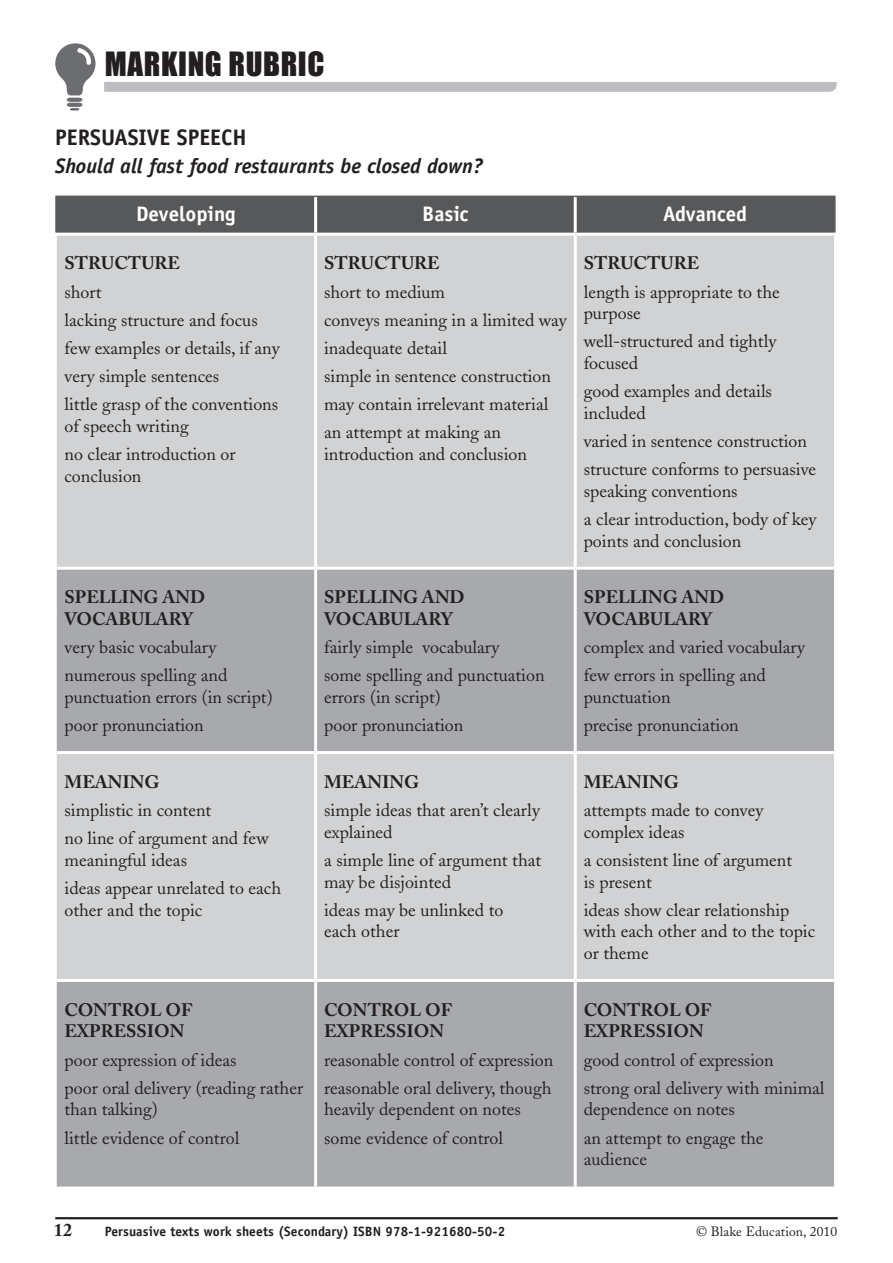
<style>
.page{position:relative;width:893px;height:1263px;background:#fff}
.page>*{position:absolute;margin:0;border:0;box-sizing:border-box;transform-origin:0 0}
.t1{font:30.75px "Impact";letter-spacing:.02em;color:#231f20}
.t2{font:700 22.5px "Officina Sans LT";color:#231f20}
.t3{font:italic 700 21px "Officina Sans LT";color:#231f20}
.t4{font:700 21px "Officina Sans LT";color:#fff}
.t5{font:18px/28.2px "Adobe Caslon";color:#231f20}
.t6{font:700 18px/21.8px "Adobe Caslon";color:#231f20}
.t7{font:700 13.5px "Officina Sans LT";letter-spacing:.01em;color:#231f20}
.t8{font:13.5px "Adobe Caslon";letter-spacing:.01em;color:#231f20}
</style>
<div class="page">
<hr style="left:55px;top:1217px;width:783px;height:2px;background:#231f20">
<svg style="left:104px;top:82px;width:733px;height:10px;background:#bdbec1"></svg>
<svg style="left:55px;top:43px;width:41px;height:68px"></svg>
<div style="left:57px;top:197px;width:777px;height:36px;background:#57585a"></div>
<div style="left:57px;top:236px;width:777px;height:331px;background:#d1d2d4"></div>
<svg style="left:57px;top:570px;width:777px;height:616px;background:#b7b8bb"></svg>
<hr style="left:55px;top:196px;width:261px;height:1px;background:#57585a">
<hr style="left:55px;top:197px;width:2px;height:36px;background:#57585a">
<hr style="left:316px;top:196px;width:259px;height:1px;background:#57585a">
<hr style="left:575px;top:196px;width:261px;height:1px;background:#57585a">
<hr style="left:834px;top:197px;width:2px;height:36px;background:#57585a">
<hr style="left:314px;top:236px;width:3px;height:331px;background:#fff">
<hr style="left:574px;top:236px;width:3px;height:331px;background:#fff">
<hr style="left:314px;top:570px;width:3px;height:181px;background:#fff">
<hr style="left:574px;top:570px;width:3px;height:181px;background:#fff">
<hr style="left:57px;top:751px;width:259px;height:3px;background:#fff">
<hr style="left:316px;top:751px;width:259px;height:3px;background:#fff">
<hr style="left:314px;top:754px;width:3px;height:225px;background:#fff">
<hr style="left:575px;top:751px;width:259px;height:3px;background:#fff">
<hr style="left:574px;top:754px;width:3px;height:225px;background:#fff">
<hr style="left:57px;top:979px;width:259px;height:3px;background:#fff">
<hr style="left:316px;top:979px;width:259px;height:3px;background:#fff">
<hr style="left:314px;top:982px;width:3px;height:204px;background:#fff">
<hr style="left:575px;top:979px;width:259px;height:3px;background:#fff">
<hr style="left:574px;top:982px;width:3px;height:204px;background:#fff">
<hr style="left:314px;top:197px;width:3px;height:36px;background:#fff">
<hr style="left:574px;top:197px;width:3px;height:36px;background:#fff">
<h1 class="t1" style="left:105px;top:45px;width:221px">MARKING RUBRIC</h1>
<p class="t2" style="left:55px;top:124px;width:193px">Persuasive speech</p>
<p class="t3" style="left:55px;top:154px;width:429px">Should all fast food restaurants be closed down?</p>
<p class="t4" style="left:136px;top:201px;width:101px">Developing</p>
<p class="t4" style="left:422px;top:201px;width:48px">Basic</p>
<p class="t4" style="left:663px;top:201px;width:86px">Advanced</p>
<p class="t6" style="left:65px;top:252px;width:117px">STRUCTURE</p>
<p class="t5" style="left:65px;top:278px;width:217px">short<br>lacking structure and focus few examples or details, if any very simple sentences<br>little grasp of the conventions</p>
<p class="t5" style="left:65px;top:412px;width:173px">of speech writing<br>no clear introduction or</p>
<p class="t5" style="left:65px;top:462px;width:78px">conclusion</p>
<p class="t6" style="left:324px;top:252px;width:117px">STRUCTURE</p>
<p class="t5" style="left:324px;top:278px;width:244px">short to medium<br>conveys meaning in a limited way inadequate detail<br>simple in sentence construction may contain irrelevant material an attempt at making an</p>
<p class="t5" style="left:324px;top:440px;width:204px">introduction and conclusion</p>
<p class="t6" style="left:584px;top:252px;width:117px">STRUCTURE</p>
<p class="t5" style="left:584px;top:281px;width:198px;line-height:21.8px">length is appropriate to the purpose</p>
<p class="t5" style="left:584px;top:331px;width:194px;line-height:21.8px">well-structured and tightly focused</p>
<p class="t5" style="left:584px;top:381px;width:190px;line-height:21.8px">good examples and details included</p>
<p class="t5" style="left:584px;top:427px;width:234px">varied in sentence construction structure conforms to persuasive</p>
<p class="t5" style="left:584px;top:477px;width:234px">speaking conventions<br>a clear introduction, body of key</p>
<p class="t5" style="left:584px;top:527px;width:159px">points and conclusion</p>
<p class="t6" style="left:65px;top:586px;width:142px">SPELLING AND<br>VOCABULARY</p>
<p class="t5" style="left:65px;top:633px;width:164px">very basic vocabulary numerous spelling and</p>
<p class="t5" style="left:65px;top:683px;width:210px">punctuation errors (in script) poor pronunciation</p>
<p class="t6" style="left:65px;top:771px;width:97px">MEANING</p>
<p class="t5" style="left:65px;top:796px;width:206px">simplistic in content<br>no line of argument and few</p>
<p class="t5" style="left:65px;top:846px;width:218px">meaningful ideas<br>ideas appear unrelated to each</p>
<p class="t5" style="left:65px;top:896px;width:139px">other and the topic</p>
<p class="t6" style="left:324px;top:586px;width:142px">SPELLING AND<br>VOCABULARY</p>
<p class="t5" style="left:324px;top:633px;width:222px">fairly simple vocabulary<br>some spelling and punctuation</p>
<p class="t5" style="left:324px;top:683px;width:141px">errors (in script) poor pronunciation</p>
<p class="t6" style="left:324px;top:771px;width:97px">MEANING</p>
<p class="t5" style="left:324px;top:799px;width:217px;line-height:21.8px">simple ideas that aren’t clearly explained</p>
<p class="t5" style="left:324px;top:849px;width:219px;line-height:21.8px">a simple line of argument that may be disjointed</p>
<p class="t5" style="left:324px;top:899px;width:181px;line-height:21.8px">ideas may be unlinked to each other</p>
<p class="t6" style="left:65px;top:999px;width:129px">CONTROL OF<br>EXPRESSION</p>
<p class="t5" style="left:65px;top:1045px;width:240px">poor expression of ideas<br>poor oral delivery (reading rather</p>
<p class="t5" style="left:65px;top:1095px;width:176px">than talking)<br>little evidence of control</p>
<p class="t6" style="left:324px;top:999px;width:129px">CONTROL OF<br>EXPRESSION</p>
<p class="t5" style="left:324px;top:1045px;width:231px">reasonable control of expression reasonable oral delivery, though</p>
<p class="t5" style="left:324px;top:1095px;width:198px">heavily dependent on notes some evidence of control</p>
<p class="t6" style="left:584px;top:586px;width:142px">SPELLING AND<br>VOCABULARY</p>
<p class="t5" style="left:584px;top:633px;width:223px">complex and varied vocabulary few errors in spelling and</p>
<p class="t5" style="left:584px;top:683px;width:157px">punctuation<br>precise pronunciation</p>
<p class="t6" style="left:584px;top:771px;width:97px">MEANING</p>
<p class="t5" style="left:584px;top:799px;width:181px;line-height:21.8px">attempts made to convey complex ideas</p>
<p class="t5" style="left:584px;top:849px;width:210px;line-height:21.8px">a consistent line of argument is present</p>
<p class="t5" style="left:584px;top:899px;width:233px;line-height:21.8px">ideas show clear relationship with each other and to the topic or theme</p>
<p class="t6" style="left:584px;top:999px;width:129px">CONTROL OF<br>EXPRESSION</p>
<p class="t5" style="left:584px;top:1045px;width:242px">good control of expression<br>strong oral delivery with minimal</p>
<p class="t5" style="left:584px;top:1095px;width:181px">dependence on notes<br>an attempt to engage the</p>
<p class="t5" style="left:584px;top:1145px;width:65px">audience</p>
<p class="t6" style="left:54px;top:1219px;width:20px">12</p>
<p class="t7" style="left:105px;top:1223px;width:402px">Persuasive texts work sheets (Secondary) ISBN 978-1-921680-50-2</p>
<p class="t8" style="left:696px;top:1224px;width:143px">© Blake Education, 2010</p>
</div>
